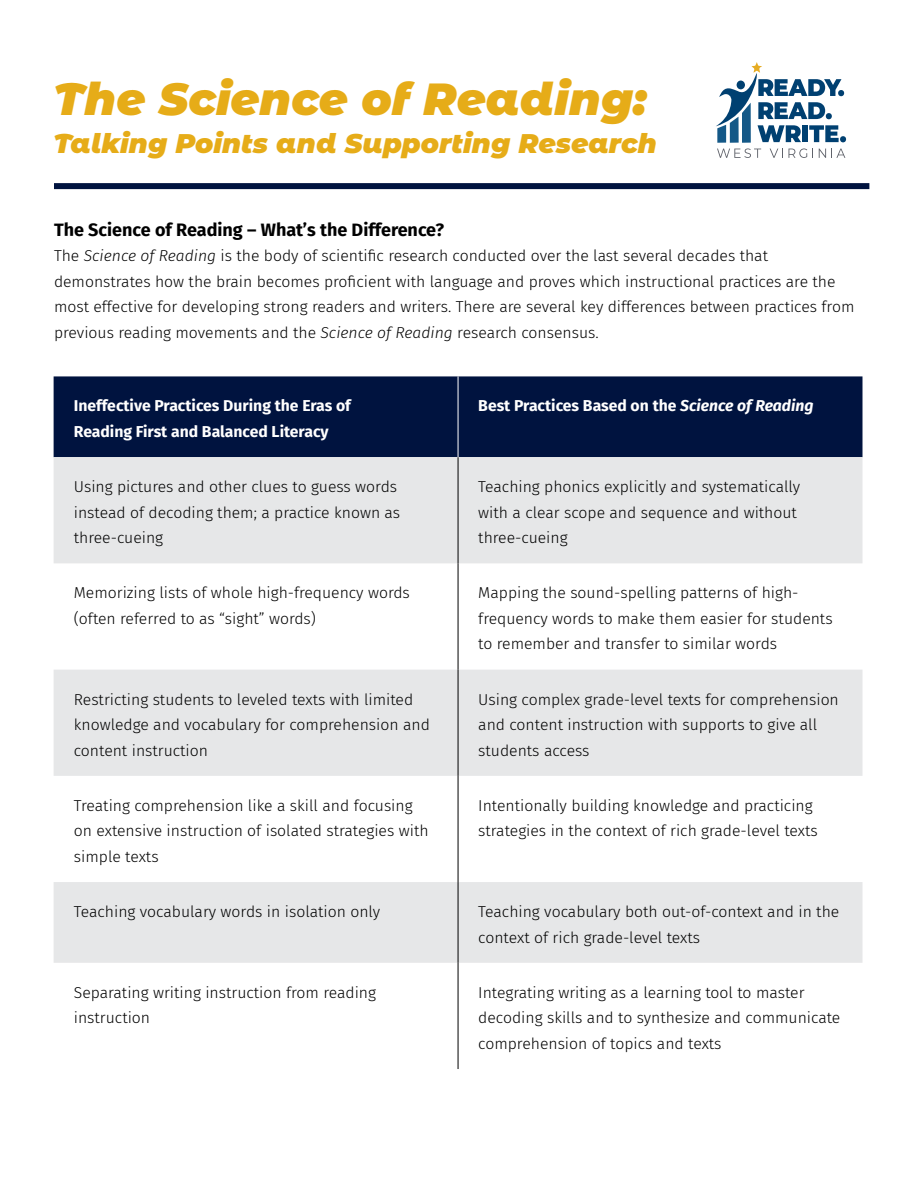
<style>
.page{position:relative;width:918px;height:1188px;background:#fff}
.page>*{position:absolute;margin:0;border:0;box-sizing:border-box;transform-origin:0 0}
.t1{font:italic 900 45px "Montserrat Alternates";color:#e6ac18}
.t2{font:italic 900 27px "Montserrat Alternates";color:#e6ac18}
.t3{font:700 18px "Fira Sans";color:#000}
.t4{font:300 15.75px/25.5px "Fira Sans";color:#000}
.t5{font:700 15.75px/25.5px "Fira Sans";color:#fff}
.s1{font-style:italic}
</style>
<div class="page">
<svg style="left:716px;top:62px;width:130px;height:96px"></svg>
<div style="left:54px;top:183px;width:815px;height:6px;background:#00133f"></div>
<div style="left:54px;top:376px;width:808px;height:81px;background:#00133f"></div>
<svg style="left:54px;top:457px;width:808px;height:506px;fill:#e6e7e8"></svg>
<hr style="left:458px;top:457px;width:1px;height:106px;background:#000">
<hr style="left:458px;top:563px;width:1px;height:107px;background:#000">
<hr style="left:458px;top:670px;width:1px;height:106px;background:#000">
<hr style="left:458px;top:776px;width:1px;height:106px;background:#000">
<hr style="left:458px;top:882px;width:1px;height:81px;background:#000">
<hr style="left:458px;top:963px;width:1px;height:106px;background:#000">
<hr style="left:458px;top:376px;width:1px;height:81px;background:#fff">
<h1 class="t1" style="left:54px;top:65px;width:595px">The Science of Reading:</h1>
<h2 class="t2" style="left:54px;top:123px;width:605px">Talking Points and Supporting Research</h2>
<p class="t3" style="left:54px;top:214px;width:392px">The Science of Reading – What’s the Difference?</p>
<p class="t4" style="left:54px;top:243px;width:802px">The <span class="s1">Science of Reading</span> is the body of scientific research conducted over the last several decades that demonstrates how the brain becomes proficient with language and proves which instructional practices are the most effective for developing strong readers and writers. There are several key differences between practices from previous reading movements and the <span class="s1">Science of Reading</span> research consensus.</p>
<p class="t5" style="left:74px;top:392px;width:279px">Ineffective Practices During the Eras of<br>Reading First and Balanced Literacy</p>
<p class="t5" style="left:478px;top:392px;width:337px">Best Practices Based on the <span class="s1">Science of Reading</span></p>
<p class="t4" style="left:74px;top:474px;width:328px">Using pictures and other clues to guess words instead of decoding them; a practice known as three-cueing</p>
<p class="t4" style="left:478px;top:474px;width:323px">Teaching phonics explicitly and systematically with a clear scope and sequence and without three-cueing</p>
<p class="t4" style="left:74px;top:580px;width:338px">Memorizing lists of whole high-frequency words (often referred to as “sight” words)</p>
<p class="t4" style="left:478px;top:580px;width:356px">Mapping the sound-spelling patterns of high&shy;frequency words to make them easier for students to remember and transfer to similar words</p>
<p class="t4" style="left:74px;top:686px;width:358px">Restricting students to leveled texts with limited knowledge and vocabulary for comprehension and content instruction</p>
<p class="t4" style="left:478px;top:686px;width:362px">Using complex grade-level texts for comprehension and content instruction with supports to give all students access</p>
<p class="t4" style="left:74px;top:792px;width:356px">Treating comprehension like a skill and focusing on extensive instruction of isolated strategies with simple texts</p>
<p class="t4" style="left:478px;top:792px;width:341px">Intentionally building knowledge and practicing strategies in the context of rich grade-level texts</p>
<p class="t4" style="left:74px;top:899px;width:308px">Teaching vocabulary words in isolation only</p>
<p class="t4" style="left:478px;top:899px;width:363px">Teaching vocabulary both out-of-context and in the context of rich grade-level texts</p>
<p class="t4" style="left:74px;top:979px;width:304px">Separating writing instruction from reading instruction</p>
<p class="t4" style="left:478px;top:979px;width:364px">Integrating writing as a learning tool to master decoding skills and to synthesize and communicate comprehension of topics and texts</p>
</div>
